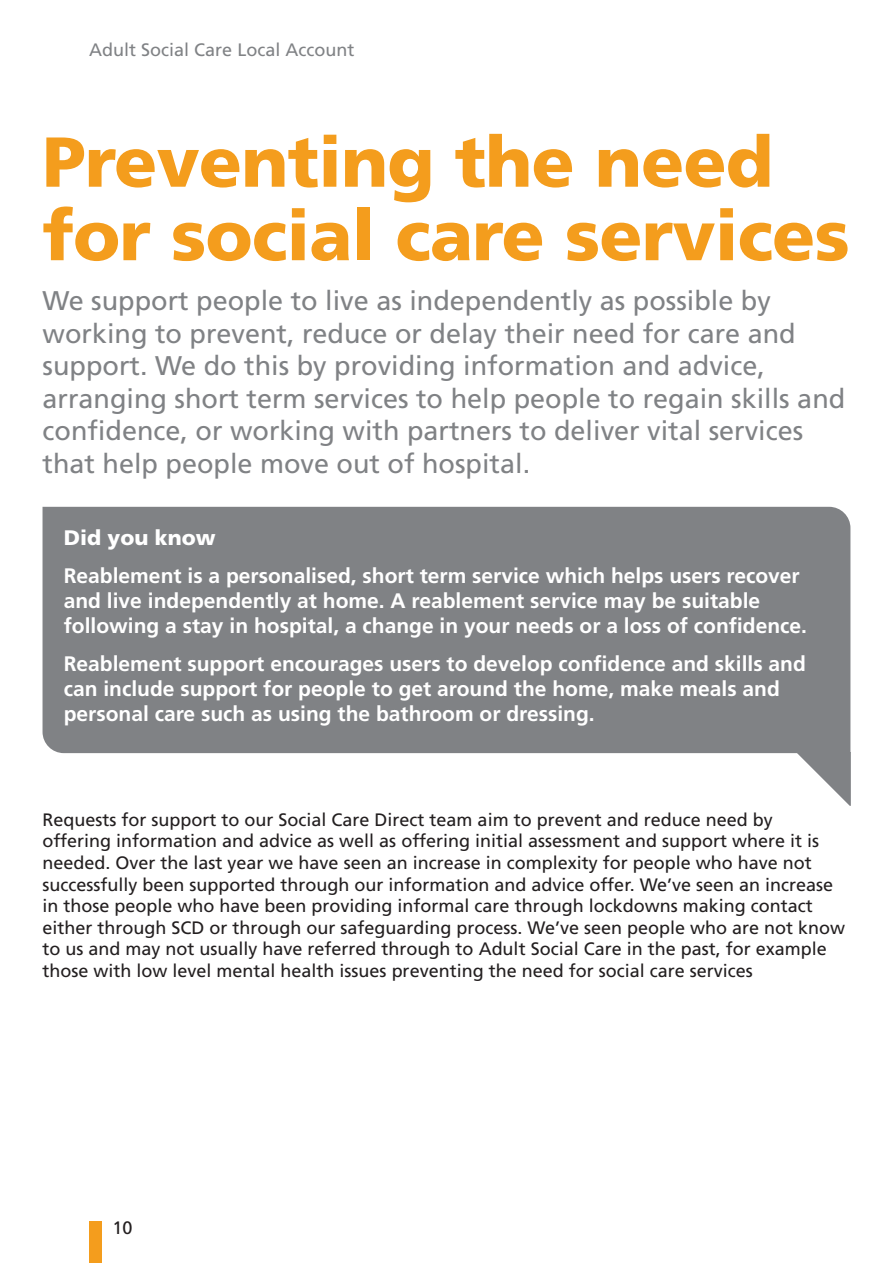
<style>
.page{position:relative;width:893px;height:1263px;background:#fff}
.page>*{position:absolute;margin:0;border:0;box-sizing:border-box;transform-origin:0 0}
.t1{font:900 70.5px/73.5px "Frutiger";letter-spacing:-.01em;color:#f49d1d}
.t2{font:27px/32.4px "Frutiger";color:#808285}
.t3{font:700 21px/25.2px "Frutiger";color:#fff}
.t4{font:900 21px "Frutiger";color:#fff}
.t5{font:18px/21.6px "Frutiger";color:#231f20}
.t6{font:18px "Frutiger";color:#808285}
</style>
<div class="page">
<div style="left:89px;top:1222px;width:13px;height:41px;background:#f49d1d"></div>
<div style="left:43px;top:507px;width:807px;height:246px;background:#808285"></div>
<svg style="left:797px;top:752px;width:54px;height:54px"></svg>
<p class="t6" style="left:89px;top:40px;width:267px">Adult Social Care Local Account</p>
<p class="t1" style="left:43px;top:125px;width:809px">Preventing the need for social care services</p>
<p class="t2" style="left:43px;top:285px;width:804px">We support people to live as independently as possible by working to prevent, reduce or delay their need for care and support. We do this by providing information and advice, arranging short term services to help people to regain skills and confidence, or working with partners to deliver vital services that help people move out of hospital.</p>
<p class="t4" style="left:64px;top:525px;width:153px">Did you know</p>
<p class="t3" style="left:64px;top:563px;width:745px">Reablement is a personalised, short term service which helps users recover and live independently at home. A reablement service may be suitable following a stay in hospital, a change in your needs or a loss of confidence.</p>
<p class="t3" style="left:64px;top:651px;width:744px">Reablement support encourages users to develop confidence and skills and can include support for people to get around the home, make meals and personal care such as using the bathroom or dressing.</p>
<p class="t5" style="left:43px;top:809px;width:804px">Requests for support to our Social Care Direct team aim to prevent and reduce need by offering information and advice as well as offering initial assessment and support where it is needed. Over the last year we have seen an increase in complexity for people who have not successfully been supported through our information and advice offer. We’ve seen an increase in those people who have been providing informal care through lockdowns making contact either through SCD or through our safeguarding process. We’ve seen people who are not know to us and may not usually have referred through to Adult Social Care in the past, for example those with low level mental health issues preventing the need for social care services</p>
<p class="t5" style="left:113px;top:1217px;width:22px">10</p>
</div>
